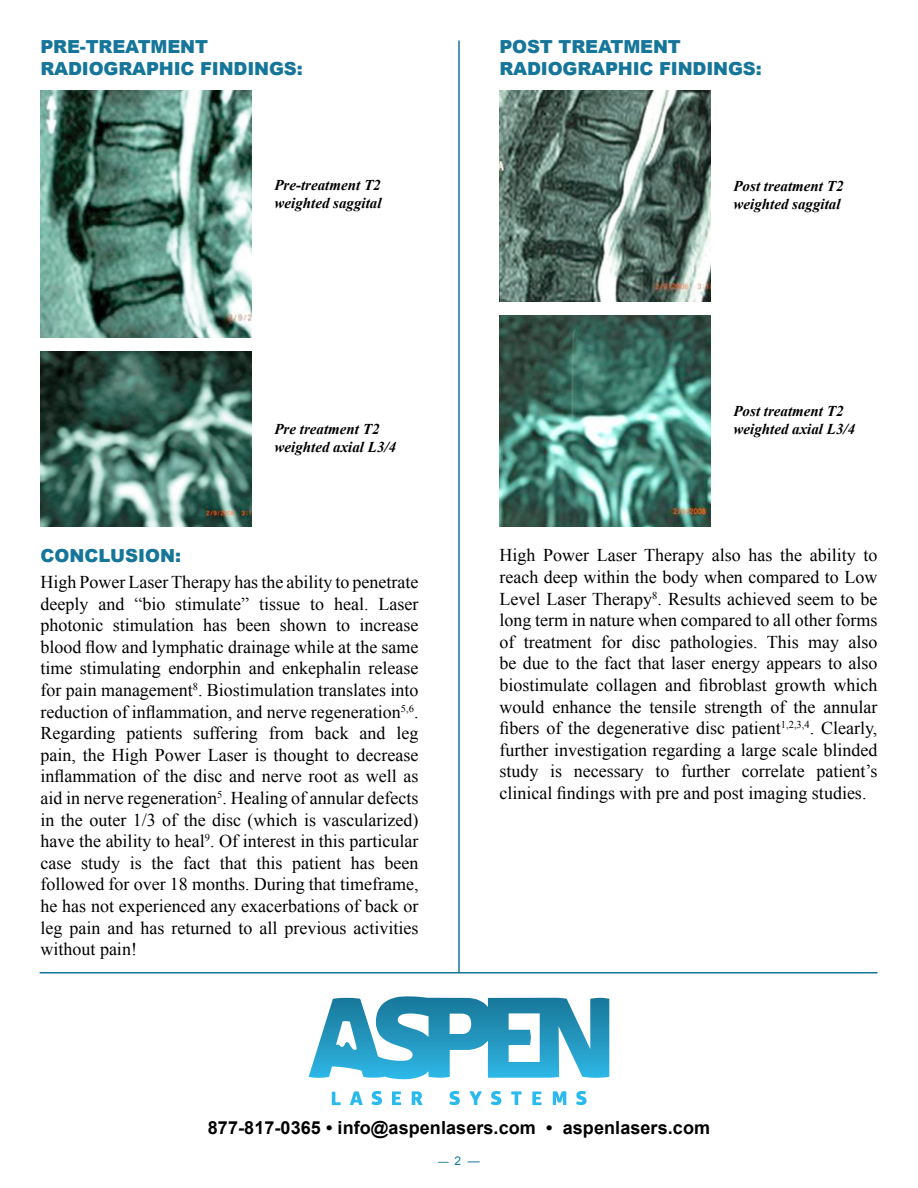
<style>
.page{position:relative;width:918px;height:1188px;background:#fff}
.page>*{position:absolute;margin:0;border:0;box-sizing:border-box;transform-origin:0 0}
.t1{font:18px/21.6px "Times New Roman";color:#000;text-align:justify}
.t2{font:900 18px/21.6px "Arial";letter-spacing:-.01em;color:#16769a}
.t3{font:700 18px "Arial";letter-spacing:.005em;color:#000}
.t4{font:italic 700 15px/18px "Times New Roman";color:#000}
.t5{font:12px "Arial";color:#16769a}
.s1{font-size:10.5px}
</style>
<div class="page">
<img style="left:500px;top:90px;width:210px;height:212px">
<img style="left:500px;top:315px;width:210px;height:211px">
<hr style="left:458px;top:40px;width:2px;height:932px;background:#16769a">
<hr style="left:40px;top:972px;width:837px;height:2px;background:#16769a">
<img style="left:40px;top:90px;width:211px;height:248px">
<img style="left:41px;top:351px;width:210px;height:175px">
<svg style="left:309px;top:996px;width:300px;height:83px"></svg>
<svg style="left:332px;top:1092px;width:9px;height:13px"></svg>
<svg style="left:350px;top:1091px;width:13px;height:14px"></svg>
<svg style="left:449px;top:1091px;width:11px;height:14px"></svg>
<svg style="left:371px;top:1091px;width:11px;height:14px"></svg>
<svg style="left:491px;top:1091px;width:10px;height:14px"></svg>
<svg style="left:576px;top:1091px;width:11px;height:14px"></svg>
<svg style="left:392px;top:1091px;width:9px;height:14px"></svg>
<svg style="left:532px;top:1092px;width:10px;height:13px"></svg>
<svg style="left:412px;top:1091px;width:11px;height:14px"></svg>
<svg style="left:469px;top:1091px;width:13px;height:14px"></svg>
<svg style="left:511px;top:1091px;width:11px;height:14px"></svg>
<svg style="left:553px;top:1091px;width:13px;height:14px"></svg>
<p class="t2" style="left:40px;top:36px;width:264px">PRE-TREATMENT<br>RADIOGRAPHIC FINDINGS:</p>
<p class="t2" style="left:500px;top:36px;width:264px">POST TREATMENT<br>RADIOGRAPHIC FINDINGS:</p>
<p class="t4" style="left:274px;top:176px;width:109px">Pre-treatment T2 weighted saggital</p>
<p class="t4" style="left:734px;top:177px;width:112px">Post treatment T2 weighted saggital</p>
<p class="t4" style="left:274px;top:420px;width:123px">Pre treatment T2 weighted axial L3/4</p>
<p class="t4" style="left:734px;top:402px;width:123px">Post treatment T2 weighted axial L3/4</p>
<p class="t2" style="left:40px;top:545px;width:142px">CONCLUSION:</p>
<p class="t1" style="left:40px;top:571px;width:380px">High Power Laser Therapy has the ability to penetrate deeply and “bio stimulate” tissue to heal. Laser photonic stimulation has been shown to increase blood flow and lymphatic drainage while at the same time stimulating endorphin and enkephalin release for pain management<sup>8</sup>. Biostimulation translates into reduction of inflammation, and nerve regeneration<sup>5,6</sup>.<br>Regarding patients suffering from back and leg pain, the High Power Laser is thought to decrease inflammation of the disc and nerve root as well as aid in nerve regeneration<sup>5</sup>. Healing of annular defects in the outer 1/3 of the disc (which is vascularized) have the ability to heal<sup>9</sup>. Of interest in this particular case study is the fact that this patient has been followed for over 18 months. During that timeframe, he has not experienced any exacerbations of back or leg pain and has returned to all previous activities without pain!</p>
<p class="t1" style="left:499px;top:544px;width:380px">High Power Laser Therapy also has the ability to reach deep within the body when compared to Low Level Laser Therapy<sup>8</sup>. Results achieved seem to be long term in nature when compared to all other forms of treatment for disc pathologies. This may also be due to the fact that laser energy appears to also biostimulate collagen and fibroblast growth which would enhance the tensile strength of the annular fibers of the degenerative disc patient<sup>1,2,3,4</sup>. Clearly, further investigation regarding a large scale blinded study is necessary to further correlate patient’s clinical findings with pre and post imaging studies.</p>
<p class="t3" style="left:208px;top:1117px;width:504px">877-817-0365 • info@aspenlasers.com • aspenlasers.com</p>
<p class="t5" style="left:438px;top:1154px;width:43px"><span class="s1">—</span> 2 —</p>
</div>
